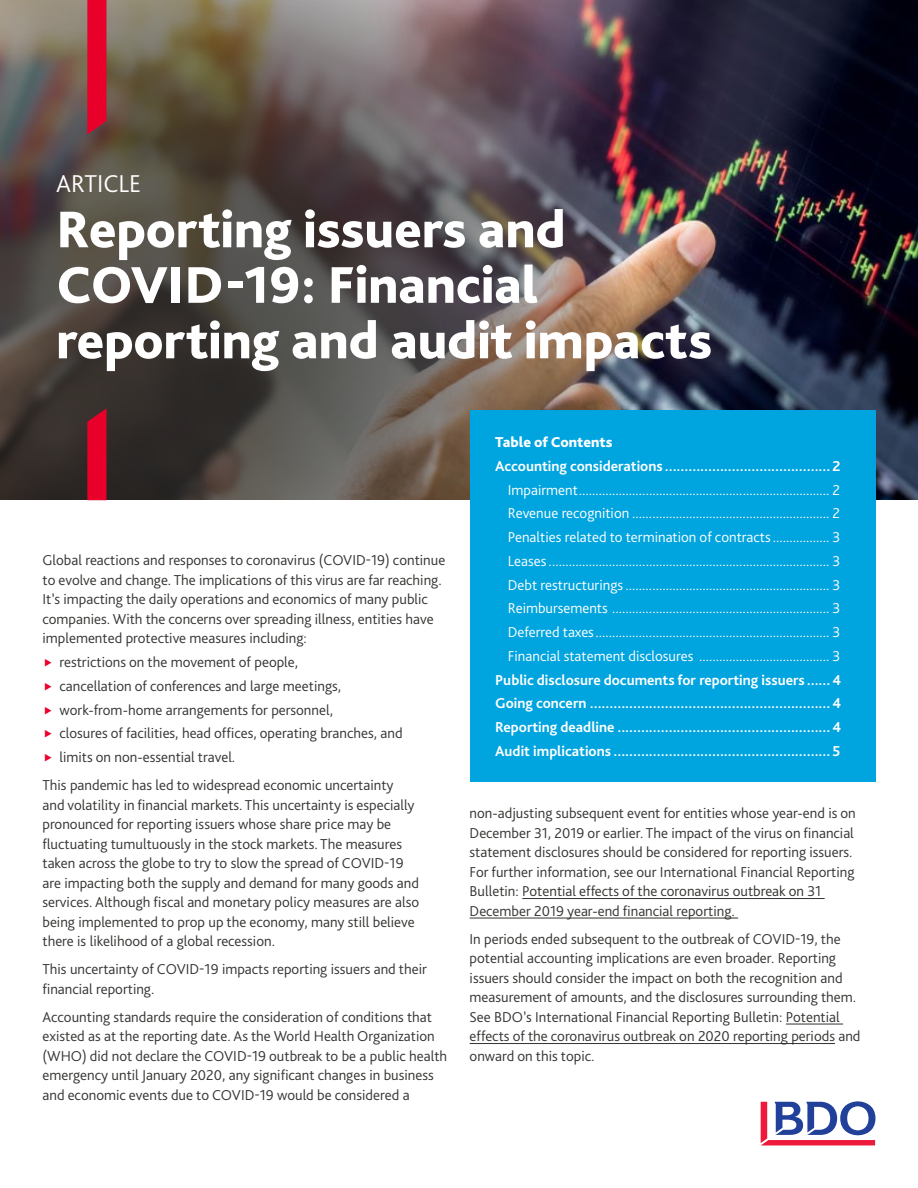
<style>
.page{position:relative;width:918px;height:1188px;background:#fff}
.page>*{position:absolute;margin:0;border:0;box-sizing:border-box;transform-origin:0 0}
.t1{font:800 54px/55.5px "Bliss Pro";color:#fff}
.t2{font:300 25.5px "Bliss Pro";color:#fff}
.t3{font:300 15px/19.5px "Bliss Pro";color:#343331}
.t4{font:300 15px/23.7px "Bliss Pro";color:#fff;text-align:justify}
.t5{font:700 15px/23.7px "Bliss Pro";color:#fff;text-align:justify}
.t6{font:800 15px "Bliss Pro";color:#fff}
</style>
<div class="page">
<svg style="left:761px;top:1101px;width:114px;height:44px"></svg>
<img style="left:632px;top:0;width:286px;height:500px">
<img style="left:0;top:0;width:632px;height:500px">
<svg style="left:87px;top:0;width:19px;height:134px;background:#df042b"></svg>
<svg style="left:87px;top:318px;width:19px;height:182px;background:#881a2b"></svg>
<hr style="left:522px;top:898px;width:303px;height:1px;background:#343331">
<hr style="left:470px;top:918px;width:268px;height:1px;background:#343331">
<hr style="left:786px;top:1024px;width:57px;height:1px;background:#343331">
<hr style="left:470px;top:1043px;width:365px;height:1px;background:#343331">
<div style="left:470px;top:410px;width:405px;height:371px;background:#00a4df"></div>
<h2 class="t2" style="left:56px;top:167px;width:86px">ARTICLE</h2>
<h1 class="t1" style="left:56px;top:202px;width:658px">Reporting issuers and<br>COVID-19: Financial reporting and audit impacts</h1>
<p class="t3" style="left:43px;top:551px;width:404px">Global reactions and responses to coronavirus (COVID-19) continue to evolve and change. The implications of this virus are far reaching.<br>It’s impacting the daily operations and economics of many public companies. With the concerns over spreading illness, entities have implemented protective measures including:</p>
<p class="t3" style="left:60px;top:650px;width:345px;line-height:23.7px">restrictions on the movement of people,<br>cancellation of conferences and large meetings, work-from-home arrangements for personnel,<br>closures of facilities, head offices, operating branches, and limits on non-essential travel.</p>
<p class="t3" style="left:43px;top:775px;width:378px">This pandemic has led to widespread economic uncertainty and volatility in financial markets. This uncertainty is especially pronounced for reporting issuers whose share price may be fluctuating tumultuously in the stock markets. The measures taken across the globe to try to slow the spread of COVID-19 are impacting both the supply and demand for many goods and services. Although fiscal and monetary policy measures are also being implemented to prop up the economy, many still believe there is likelihood of a global recession.</p>
<p class="t3" style="left:43px;top:959px;width:386px">This uncertainty of COVID-19 impacts reporting issuers and their financial reporting.</p>
<p class="t3" style="left:43px;top:1007px;width:406px">Accounting standards require the consideration of conditions that existed as at the reporting date. As the World Health Organization (WHO) did not declare the COVID-19 outbreak to be a public health emergency until January 2020, any significant changes in business and economic events due to COVID-19 would be considered a</p>
<p class="t6" style="left:495px;top:433px;width:119px">Table of Contents</p>
<p class="t5" style="left:495px;top:454px;width:347px">Accounting considerations .......................................... 2</p>
<p class="t4" style="left:508px;top:478px;width:334px">Impairment........................................................................... 2<br>Revenue recognition ........................................................... 2<br>Penalties related to termination of contracts................. 3<br>Leases.................................................................................... 3<br>Debt restructurings ............................................................. 3<br>Reimbursements ................................................................. 3<br>Deferred taxes...................................................................... 3<br>Financial statement disclosures ....................................... 3</p>
<p class="t5" style="left:495px;top:668px;width:348px">Public disclosure documents for reporting issuers ......4<br>Going concern .............................................................4<br>Reporting deadline ......................................................4<br>Audit implications ....................................................... 5</p>
<p class="t3" style="left:470px;top:804px;width:388px">non-adjusting subsequent event for entities whose year-end is on December 31, 2019 or earlier. The impact of the virus on financial statement disclosures should be considered for reporting issuers.<br>For further information, see our International Financial Reporting Bulletin: Potential effects of the coronavirus outbreak on 31<br>December 2019 year-end financial reporting.</p>
<p class="t3" style="left:470px;top:929px;width:392px">In periods ended subsequent to the outbreak of COVID-19, the potential accounting implications are even broader. Reporting issuers should consider the impact on both the recognition and measurement of amounts, and the disclosures surrounding them.<br>See BDO’s International Financial Reporting Bulletin: Potential effects of the coronavirus outbreak on 2020 reporting periods and onward on this topic.</p>
</div>
